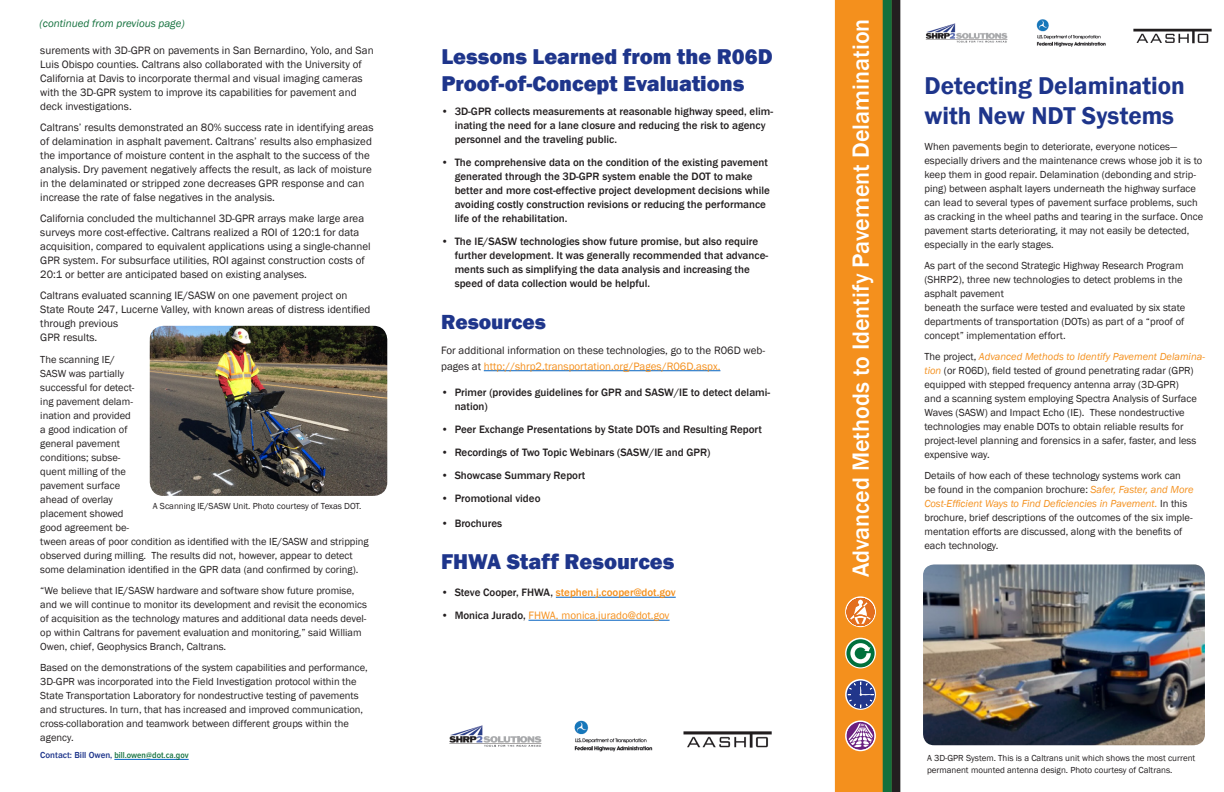
<style>
.page{position:relative;width:1224px;height:792px;background:#fff}
.page>*{position:absolute;margin:0;border:0;box-sizing:border-box;transform-origin:0 0}
.t1{font:600 25px/30px "Franklin Gothic";color:#1e358b}
.Body_text_1{font:500 24px "Franklin Gothic";color:#fff}
.Titles_24_pt{font:800 22px/26.4px "Franklin Gothic";color:#1e358b}
.Titles_24_pt-2{font:800 21px "Franklin Gothic";color:#1e358b}
.Tables_body_text{font:11px/14px "Franklin Gothic";color:#231f20}
.Bullets_1{font:500 11px/14px "Franklin Gothic";color:#231f20}
.Body_text_1-2{font:11px/16px "Franklin Gothic";color:#231f20}
.Bullets_1-2{font:500 11px "Franklin Gothic";color:#f4901d}
.Bullets_1-3{font:11px "Franklin Gothic";color:#f4901d}
.Tables_body_text-2{font:italic 11px "Franklin Gothic";color:#12703c}
.Tables_body_text_2{font:10.5px/14px "Franklin Gothic";color:#231f20}
.t2{font:9px/12px "Franklin Gothic";color:#231f20}
.contact{font:600 9px "Proxima Nova Cond";color:#12703c}
.s1{font-family:"Franklin Gothic";font-weight:500;color:#1e358b}
.s2{color:#f4901d}
.s3{color:#231f20}
.s4{font-weight:500;color:#231f20}
.s5{font-style:italic;color:#f4901d}
</style>
<div class="page">
<img style="left:923px;top:564px;width:282px;height:181px">
<img style="left:150px;top:326px;width:237px;height:170px">
<div style="left:835px;top:0;width:57px;height:792px;background:#f4901d"></div>
<div style="left:891px;top:0;width:9px;height:792px;background:#231f20"></div>
<div style="left:883px;top:0;width:9px;height:792px;background:#12703c"></div>
<svg style="left:845px;top:596px;width:31px;height:31px"></svg>
<svg style="left:846px;top:598px;width:29px;height:28px"></svg>
<svg style="left:845px;top:720px;width:31px;height:31px"></svg>
<svg style="left:846px;top:722px;width:29px;height:28px"></svg>
<svg style="left:845px;top:679px;width:31px;height:31px"></svg>
<svg style="left:847px;top:681px;width:28px;height:28px"></svg>
<svg style="left:845px;top:638px;width:31px;height:30px"></svg>
<svg style="left:846px;top:639px;width:29px;height:28px"></svg>
<hr style="left:484px;top:370px;width:236px;height:1px;background:#0563c1">
<hr style="left:556px;top:597px;width:120px;height:1px;background:#0563c1">
<hr style="left:529px;top:620px;width:141px;height:1px;background:#0563c1">
<hr style="left:114px;top:759px;width:75px;height:1px;background:#0563c1">
<img style="left:925px;top:19px;width:287px;height:28px">
<img style="left:449px;top:720px;width:323px;height:32px">
<p class="Tables_body_text-2" style="left:40px;top:17px;width:147px">(continued from previous page)</p>
<p class="Tables_body_text" style="left:40px;top:43px;width:335px">surements with 3D-GPR on pavements in San Bernardino, Yolo, and San Luis Obispo counties. Caltrans also collaborated with the University of California at Davis to incorporate thermal and visual imaging cameras with the 3D-GPR system to improve its capabilities for pavement and deck investigations.</p>
<p class="Tables_body_text" style="left:40px;top:121px;width:335px">Caltrans’ results demonstrated an 80% success rate in identifying areas of delamination in asphalt pavement. Caltrans’ results also emphasized the importance of moisture content in the asphalt to the success of the analysis. Dry pavement negatively affects the result, as lack of moisture in the delaminated or stripped zone decreases GPR response and can increase the rate of false negatives in the analysis.</p>
<p class="Tables_body_text" style="left:40px;top:212px;width:332px">California concluded the multichannel 3D-GPR arrays make large area surveys more cost-effective. Caltrans realized a ROI of 120:1 for data acquisition, compared to equivalent applications using a single-channel GPR system. For subsurface utilities, ROI against construction costs of 20:1 or better are anticipated based on existing analyses.</p>
<p class="Tables_body_text" style="left:40px;top:289px;width:332px">Caltrans evaluated scanning IE/SASW on one pavement project on State Route 247, Lucerne Valley, with known areas of distress identified through previous<br>GPR results.</p>
<p class="Tables_body_text_2" style="left:40px;top:352px;width:330px">The scanning IE/<br>SASW was partially<br>successful for detect-<br>ing pavement delam-<br>ination and provided<br>a good indication of<br>general pavement<br>conditions; subse-<br>quent milling of the<br>pavement surface<br>ahead of overlay<br>placement showed<br>good agreement be-<br>tween areas of poor condition as identified with the IE/SASW and stripping observed during milling. The results did not, however, appear to detect some delamination identified in the GPR data (and confirmed by coring).</p>
<p class="Tables_body_text_2" style="left:40px;top:584px;width:328px">“We believe that IE/SASW hardware and software show future promise, and we will continue to monitor its development and revisit the economics of acquisition as the technology matures and additional data needs devel&shy;op within Caltrans for pavement evaluation and monitoring,” said William Owen, chief, Geophysics Branch, Caltrans.</p>
<p class="Tables_body_text_2" style="left:40px;top:661px;width:329px">Based on the demonstrations of the system capabilities and performance, 3D-GPR was incorporated into the Field Investigation protocol within the State Transportation Laboratory for nondestructive testing of pavements and structures. In turn, that has increased and improved communication, cross-collaboration and teamwork between different groups within the agency.</p>
<p class="contact" style="left:40px;top:751px;width:150px"><span class="s1">Contact: Bill Owen,</span> bill.owen@dot.ca.gov</p>
<p class="t2" style="left:153px;top:500px;width:210px">A Scanning IE/SASW Unit. Photo courtesy of Texas DOT.</p>
<p class="Titles_24_pt" style="left:441px;top:44px;width:333px">Lessons Learned from the R06D<br>Proof-of-Concept Evaluations</p>
<p class="Bullets_1" style="left:455px;top:104px;width:320px;text-indent:-14px">• 3D-GPR collects measurements at reasonable highway speed, elim&shy;inating the need for a lane closure and reducing the risk to agency personnel and the traveling public.</p>
<p class="Bullets_1" style="left:455px;top:155px;width:317px;text-indent:-14px">• The comprehensive data on the condition of the existing pavement generated through the 3D-GPR system enable the DOT to make better and more cost-effective project development decisions while avoiding costly construction revisions or reducing the performance life of the rehabilitation.</p>
<p class="Bullets_1" style="left:455px;top:234px;width:315px;text-indent:-14px">• The IE/SASW technologies show future promise, but also require further development. It was generally recommended that advance&shy;ments such as simplifying the data analysis and increasing the speed of data collection would be helpful.</p>
<p class="Titles_24_pt-2" style="left:441px;top:308px;width:106px">Resources</p>
<p class="Body_text_1-2" style="left:441px;top:342px;width:325px">For additional information on these technologies, go to the R06D web&shy;pages at <span class="s2">http://shrp2.transportation.org/Pages/R06D.aspx.</span></p>
<p class="Bullets_1" style="left:455px;top:385px;width:317px;text-indent:-14px">• Primer (provides guidelines for GPR and SASW/IE to detect delami&shy;nation)</p>
<p class="Bullets_1" style="left:441px;top:422px;width:322px">• Peer Exchange Presentations by State DOTs and Resulting Report</p>
<p class="Bullets_1" style="left:441px;top:445px;width:271px">• Recordings of Two Topic Webinars (SASW/IE and GPR)</p>
<p class="Bullets_1" style="left:441px;top:468px;width:146px">• Showcase Summary Report</p>
<p class="Bullets_1" style="left:441px;top:491px;width:101px">• Promotional video</p>
<p class="Bullets_1" style="left:441px;top:516px;width:63px">• Brochures</p>
<p class="Titles_24_pt" style="left:441px;top:548px;width:235px">FHWA Staff Resources</p>
<p class="Bullets_1-2" style="left:441px;top:586px;width:236px"><span class="s3">• Steve Cooper, FHWA,</span> stephen.j.cooper@dot.gov</p>
<p class="Bullets_1-3" style="left:441px;top:609px;width:230px"><span class="s4">• Monica Jurado,</span> FHWA, monica.jurado@dot.gov</p>
<p class="Body_text_1" style="left:846px;top:577px;width:560px;rotate:-90deg">Advanced Methods to Identify Pavement Delamination</p>
<p class="t1" style="left:924px;top:71px;width:262px">Detecting Delamination with New NDT Systems</p>
<p class="Tables_body_text_2" style="left:924px;top:140px;width:280px">When pavements begin to deteriorate, everyone notices— especially drivers and the maintenance crews whose job it is to keep them in good repair. Delamination (debonding and strip&shy;ping) between asphalt layers underneath the highway surface can lead to several types of pavement surface problems, such as cracking in the wheel paths and tearing in the surface. Once pavement starts deteriorating, it may not easily be detected, especially in the early stages.</p>
<p class="Tables_body_text_2" style="left:924px;top:259px;width:262px">As part of the second Strategic Highway Research Program (SHRP2), three new technologies to detect problems in the asphalt pavement<br>beneath the surface were tested and evaluated by six state departments of transportation (DOTs) as part of a “proof of concept” implementation effort.</p>
<p class="Tables_body_text_2" style="left:924px;top:350px;width:282px">The project, <span class="s5">Advanced Methods to Identify Pavement Delamina&shy;tion</span> (or R06D), field tested of ground penetrating radar (GPR) equipped with stepped frequency antenna array (3D-GPR)<br>and a scanning system employing Spectra Analysis of Surface Waves (SASW) and Impact Echo (IE). These nondestructive technologies may enable DOTs to obtain reliable results for project-level planning and forensics in a safer, faster, and less expensive way.</p>
<p class="Tables_body_text_2" style="left:924px;top:469px;width:271px">Details of how each of these technology systems work can be found in the companion brochure: <span class="s5">Safer, Faster, and More Cost-Efficient Ways to Find Deficiencies in Pavement.</span> In this brochure, brief descriptions of the outcomes of the six imple&shy;mentation efforts are discussed, along with the benefits of each technology.</p>
<p class="t2" style="left:927px;top:752px;width:270px">A 3D-GPR System. This is a Caltrans unit which shows the most current permanent mounted antenna design. Photo courtesy of Caltrans.</p>
</div>
